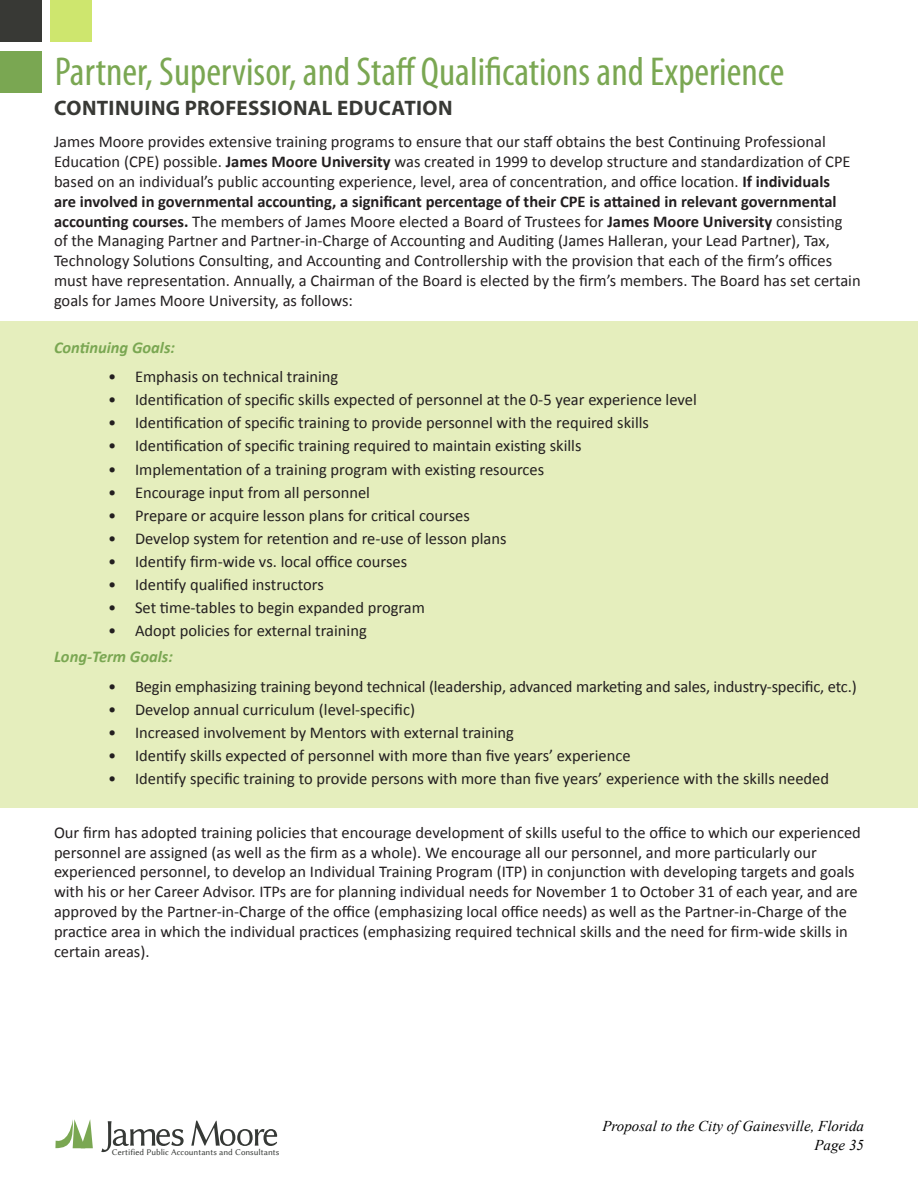
<style>
.page{position:relative;width:918px;height:1188px;background:#fff}
.page>*{position:absolute;margin:0;border:0;box-sizing:border-box;transform-origin:0 0}
.Top_Of_Page_in_TOC{font:condensed 40.5px "Myriad Pro";color:#7aa752}
.Section_Header{font:700 21px "Myriad Pro";letter-spacing:.015em;color:#383935}
.t1{font:16.5px/19.8px "Calibri";color:#231f20}
.t2{font:italic 700 16.5px "Calibri";color:#7aa752}
.t3{font:italic 15px "Times New Roman";color:#000}
.t4{font:8.85px "Lin Biolinum";color:#363936}
.s1{font-weight:700}
</style>
<div class="page">
<svg style="left:55px;top:1119px;width:38px;height:29px"></svg>
<svg style="left:101px;top:1121px;width:83px;height:31px"></svg>
<svg style="left:191px;top:1121px;width:86px;height:25px"></svg>
<div style="left:0;top:0;width:42px;height:42px;background:#383935"></div>
<div style="left:0;top:51px;width:42px;height:41px;background:#7aa752"></div>
<div style="left:50px;top:0;width:41px;height:42px;background:#cee66e"></div>
<div style="left:0;top:322px;width:918px;height:486px;background:#e5eebd"></div>
<p class="Top_Of_Page_in_TOC" style="left:55px;top:47px;width:731px">Partner, Supervisor, and Staff Qualifications and Experience</p>
<p class="Section_Header" style="left:54px;top:94px;width:400px">CONTINUING PROFESSIONAL EDUCATION</p>
<p class="t1" style="left:54px;top:132px;width:808px">James Moore provides extensive training programs to ensure that our staff obtains the best Continuing Professional Education (CPE) possible. <span class="s1">James Moore University</span> was created in 1999 to develop structure and standardization of CPE based on an individual’s public accounting experience, level, area of concentration, and office location. <span class="s1">If individuals<br>are involved in governmental accounting, a significant percentage of their CPE is attained in relevant governmental accounting courses.</span> The members of James Moore elected a Board of Trustees for <span class="s1">James Moore University</span> consisting<br>of the Managing Partner and Partner-in-Charge of Accounting and Auditing (James Halleran, your Lead Partner), Tax, Technology Solutions Consulting, and Accounting and Controllership with the provision that each of the firm’s offices must have representation. Annually, a Chairman of the Board is elected by the firm’s members. The Board has set certain goals for James Moore University, as follows:</p>
<p class="t2" style="left:54px;top:337px;width:123px">Continuing Goals:</p>
<p class="t1" style="left:108px;top:367px;width:232px">• Emphasis on technical training</p>
<p class="t1" style="left:108px;top:390px;width:590px">• Identification of specific skills expected of personnel at the 0-5 year experience level</p>
<p class="t1" style="left:108px;top:413px;width:543px">• Identification of specific training to provide personnel with the required skills</p>
<p class="t1" style="left:108px;top:436px;width:475px">• Identification of specific training required to maintain existing skills</p>
<p class="t1" style="left:108px;top:459px;width:438px">• Implementation of a training program with existing resources</p>
<p class="t1" style="left:108px;top:482px;width:264px">• Encourage input from all personnel</p>
<p class="t1" style="left:108px;top:505px;width:363px">• Prepare or acquire lesson plans for critical courses</p>
<p class="t1" style="left:108px;top:528px;width:400px">• Develop system for retention and re-use of lesson plans</p>
<p class="t1" style="left:108px;top:551px;width:301px">• Identify firm-wide vs. local office courses</p>
<p class="t1" style="left:108px;top:574px;width:217px">• Identify qualified instructors</p>
<p class="t1" style="left:108px;top:597px;width:319px">• Set time-tables to begin expanded program</p>
<p class="t1" style="left:108px;top:620px;width:260px">• Adopt policies for external training</p>
<p class="t2" style="left:54px;top:646px;width:121px">Long-Term Goals:</p>
<p class="t1" style="left:108px;top:677px;width:750px">• Begin emphasizing training beyond technical (leadership, advanced marketing and sales, industry-specific, etc.)</p>
<p class="t1" style="left:108px;top:700px;width:309px">• Develop annual curriculum (level-specific)</p>
<p class="t1" style="left:108px;top:723px;width:408px">• Increased involvement by Mentors with external training</p>
<p class="t1" style="left:108px;top:746px;width:524px">• Identify skills expected of personnel with more than five years’ experience</p>
<p class="t1" style="left:108px;top:769px;width:723px">• Identify specific training to provide persons with more than five years’ experience with the skills needed</p>
<p class="t1" style="left:54px;top:823px;width:808px">Our firm has adopted training policies that encourage development of skills useful to the office to which our experienced personnel are assigned (as well as the firm as a whole). We encourage all our personnel, and more particularly our experienced personnel, to develop an Individual Training Program (ITP) in conjunction with developing targets and goals with his or her Career Advisor. ITPs are for planning individual needs for November 1 to October 31 of each year, and are approved by the Partner-in-Charge of the office (emphasizing local office needs) as well as the Partner-in-Charge of the practice area in which the individual practices (emphasizing required technical skills and the need for firm-wide skills in certain areas).</p>
<p class="t3" style="left:602px;top:1116px;width:263px">Proposal to the City of Gainesville, Florida</p>
<p class="t4" style="left:112px;top:1147px;width:169px">Certified Public Accountants and Consultants</p>
<p class="t3" style="left:814px;top:1135px;width:51px">Page 35</p>
</div>
